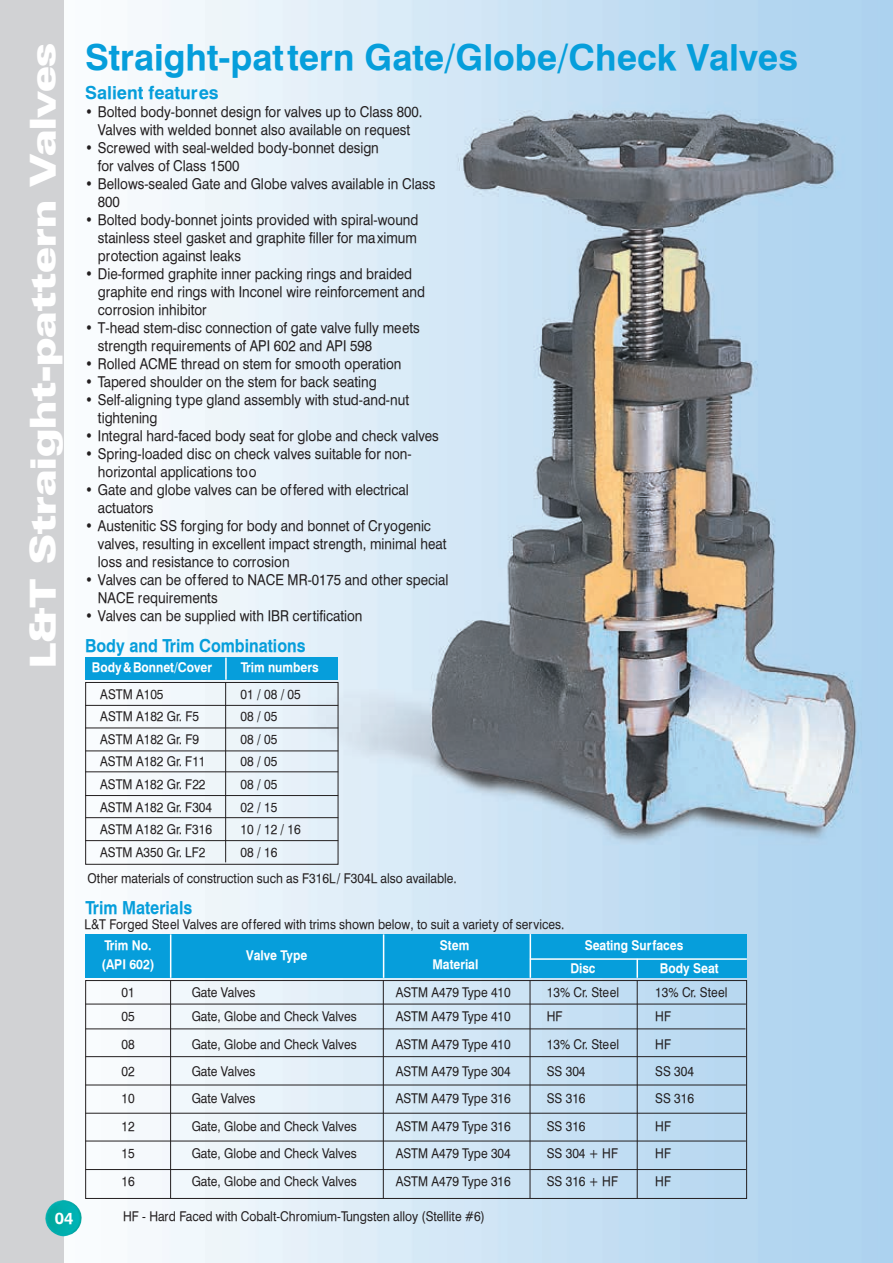
<style>
.page{position:relative;width:893px;height:1263px;background:#fff}
.page>*{position:absolute;margin:0;border:0;box-sizing:border-box;transform-origin:0 0}
.t1{font:700 36px "Halvett";color:#069edb}
.t2{font:900 expanded 36px "Zurich BT";color:#fff}
.t3{font:700 18px "Halvett";color:#069edb;scale:.9 1}
.t4{font:700 18px "Halvett";color:#069edb}
.t5{font:700 16.5px "Halvett";color:#fff}
.t6{font:15px/18px "Halvett";color:#231f20;scale:.9 1}
.t7{font:13.5px "Halvett";color:#231f20;scale:.9 1}
.t8{font:700 13.5px "Halvett";color:#fff;scale:.9 1}
</style>
<div class="page">
<img style="left:64px;top:0;width:829px;height:1263px">
<div style="left:0;top:0;width:64px;height:1263px;background:#d1d2d4"></div>
<img style="left:45px;top:1200px;width:39px;height:36px">
<div style="left:85px;top:658px;width:253px;height:22px;background:#069edb"></div>
<hr style="left:85px;top:705px;width:253px;height:1px;background:#231f20">
<hr style="left:85px;top:727px;width:253px;height:1px;background:#231f20">
<hr style="left:85px;top:771px;width:253px;height:1px;background:#231f20">
<hr style="left:85px;top:795px;width:253px;height:1px;background:#231f20">
<hr style="left:85px;top:840px;width:253px;height:1px;background:#231f20">
<div style="left:85px;top:682px;width:253px;height:182px;border:1px solid #231f20"></div>
<hr style="left:225px;top:658px;width:2px;height:22px;background:#fff">
<hr style="left:225px;top:682px;width:1px;height:180px;background:#231f20">
<hr style="left:85px;top:751px;width:253px;height:1px;background:#231f20">
<hr style="left:85px;top:817px;width:253px;height:1px;background:#231f20">
<div style="left:85px;top:934px;width:662px;height:44px;background:#069edb"></div>
<div style="left:85px;top:980px;width:662px;height:218px;border:1px solid #231f20"></div>
<hr style="left:530px;top:958px;width:217px;height:2px;background:#fff">
<hr style="left:530px;top:934px;width:1px;height:44px;background:#fff">
<hr style="left:383px;top:934px;width:1px;height:44px;background:#fff">
<hr style="left:170px;top:934px;width:1px;height:44px;background:#fff">
<hr style="left:170px;top:980px;width:1px;height:218px;background:#231f20">
<hr style="left:383px;top:980px;width:1px;height:218px;background:#231f20">
<hr style="left:530px;top:980px;width:1px;height:218px;background:#231f20">
<hr style="left:85px;top:1004px;width:661px;height:1px;background:#231f20">
<hr style="left:85px;top:1029px;width:660px;height:1px;background:#231f20">
<svg style="left:636px;top:959px;width:2px;height:19px"></svg>
<hr style="left:637px;top:981px;width:1px;height:217px;background:#231f20">
<hr style="left:85px;top:1056px;width:661px;height:1px;background:#231f20">
<hr style="left:85px;top:1085px;width:661px;height:1px;background:#231f20">
<hr style="left:85px;top:1113px;width:661px;height:1px;background:#231f20">
<hr style="left:85px;top:1141px;width:661px;height:1px;background:#231f20">
<hr style="left:85px;top:1169px;width:661px;height:1px;background:#231f20">
<h1 class="t2" style="left:22px;top:668px;width:627px;rotate:-90deg">L&amp;T Straight-pattern Valves</h1>
<p class="t5" style="left:55px;top:1208px;width:20px">04</p>
<h1 class="t1" style="left:85px;top:35px;width:714px">Straight-pattern G ate/Globe/Check Valves</h1>
<p class="t4" style="left:85px;top:81px;width:135px">Salient features</p>
<p class="t6" style="left:85px;top:103px;width:376px;text-align:center">• Bolted body-bonnet design for valves up to Class 800.<br>Valves with welded bonnet also available on request</p>
<p class="t6" style="left:98px;top:139px;width:314px;text-indent:-13px">• Screwed with seal-welded body-bonnet design for valves of Class 1500</p>
<p class="t6" style="left:98px;top:175px;width:376px;text-indent:-13px">• Bellows-sealed Gate and Globe valves available in Class<br>800</p>
<p class="t6" style="left:98px;top:211px;width:358px;text-align:justify;text-indent:-13px">• Bolted body-bonnet joints provided with spiral-wound stainless steel gasket and graphite filler for maximum protection against leaks</p>
<p class="t6" style="left:98px;top:265px;width:365px;text-indent:-13px">• Die-formed graphite inner packing rings and braided graphite end rings with Inconel wire reinforcement and corrosion inhibitor</p>
<p class="t6" style="left:98px;top:319px;width:359px;text-indent:-13px">• T-head stem-disc connection of gate valve fully meets strength requirements of API 602 and API 598</p>
<p class="t6" style="left:85px;top:355px;width:353px">• Rolled ACME thread on stem for smooth operation</p>
<p class="t6" style="left:85px;top:373px;width:325px">• Tapered shoulder on the stem for back seating</p>
<p class="t6" style="left:98px;top:391px;width:347px;text-indent:-13px">• Self-aligning type gland assembly with stud-and-nut tightening</p>
<p class="t6" style="left:85px;top:427px;width:394px">• Integral hard-faced body seat for globe and check valves</p>
<p class="t6" style="left:98px;top:445px;width:350px;text-indent:-13px">• Spring-loaded disc on check valves suitable for non&shy;horizontal applications too</p>
<p class="t6" style="left:98px;top:481px;width:347px;text-indent:-13px">• Gate and globe valves can be offered with electrical actuators</p>
<p class="t6" style="left:98px;top:517px;width:389px;text-indent:-13px">• Austenitic SS forging for body and bonnet of Cryogenic valves, resulting in excellent impact strength, minimal heat loss and resistance to corrosion</p>
<p class="t6" style="left:98px;top:571px;width:391px;text-indent:-13px">• Valves can be offered to NACE MR-0175 and other special<br>NACE requirements</p>
<p class="t6" style="left:85px;top:607px;width:310px">• Valves can be supplied with IBR certification</p>
<p class="t3" style="left:85px;top:634px;width:246px">Body and Trim Combinations</p>
<p class="t8" style="left:92px;top:659px;width:135px">Body&amp;Bonnet/Cover</p>
<p class="t8" style="left:241px;top:659px;width:88px">Trim numbers</p>
<p class="t7" style="left:85px;top:686px;width:88px">ASTM A105</p>
<p class="t7" style="left:241px;top:686px;width:68px">01 / 08 / 05</p>
<p class="t7" style="left:100px;top:709px;width:111px">ASTM A182 Gr. F5</p>
<p class="t7" style="left:241px;top:709px;width:42px">08 / 05</p>
<p class="t7" style="left:100px;top:731px;width:111px">ASTM A182 Gr. F9</p>
<p class="t7" style="left:241px;top:731px;width:42px">08 / 05</p>
<p class="t7" style="left:100px;top:754px;width:119px">ASTM A182 Gr. F11</p>
<p class="t7" style="left:241px;top:754px;width:42px">08 / 05</p>
<p class="t7" style="left:100px;top:776px;width:119px">ASTM A182 Gr. F22</p>
<p class="t7" style="left:241px;top:776px;width:42px">08 / 05</p>
<p class="t7" style="left:100px;top:799px;width:126px">ASTM A182 Gr. F304</p>
<p class="t7" style="left:241px;top:799px;width:42px">02 / 15</p>
<p class="t7" style="left:100px;top:821px;width:126px">ASTM A182 Gr. F316</p>
<p class="t7" style="left:241px;top:821px;width:68px">10 / 12 / 16</p>
<p class="t7" style="left:100px;top:844px;width:118px">ASTM A350 Gr. LF2</p>
<p class="t7" style="left:241px;top:844px;width:42px">08 / 16</p>
<p class="t7" style="left:88px;top:870px;width:412px">Other materials of construction such as F316L/ F304L also available.</p>
<p class="t3" style="left:85px;top:897px;width:120px">Trim Materials</p>
<p class="t8" style="left:104px;top:936px;width:54px">Trim No.</p>
<p class="t7" style="left:85px;top:916px;width:535px">L&amp;T Forged Steel Valves are offered with trims shown below, to suit a variety of services.</p>
<p class="t8" style="left:440px;top:936px;width:34px">Stem</p>
<p class="t8" style="left:585px;top:936px;width:111px">Seating Surfaces</p>
<p class="t8" style="left:246px;top:947px;width:69px">Valve Type</p>
<p class="t8" style="left:102px;top:956px;width:60px">(API 602)</p>
<p class="t8" style="left:432px;top:956px;width:53px">Material</p>
<p class="t8" style="left:570px;top:960px;width:30px">Disc</p>
<p class="t8" style="left:660px;top:960px;width:67px">Body Seat</p>
<p class="t7" style="left:121px;top:985px;width:16px">01</p>
<p class="t7" style="left:192px;top:985px;width:72px">Gate Valves</p>
<p class="t7" style="left:396px;top:985px;width:129px">ASTM A479 Type 410</p>
<p class="t7" style="left:547px;top:985px;width:82px">13% Cr. Steel</p>
<p class="t7" style="left:655px;top:985px;width:82px">13% Cr. Steel</p>
<p class="t7" style="left:121px;top:1009px;width:16px">05</p>
<p class="t7" style="left:192px;top:1009px;width:185px">Gate, Globe and Check Valves</p>
<p class="t7" style="left:396px;top:1009px;width:129px">ASTM A479 Type 410</p>
<p class="t7" style="left:547px;top:1009px;width:19px">HF</p>
<p class="t7" style="left:655px;top:1009px;width:19px">HF</p>
<p class="t7" style="left:121px;top:1036px;width:16px">08</p>
<p class="t7" style="left:192px;top:1036px;width:185px">Gate, Globe and Check Valves</p>
<p class="t7" style="left:396px;top:1036px;width:129px">ASTM A479 Type 410</p>
<p class="t7" style="left:547px;top:1036px;width:82px">13% Cr. Steel</p>
<p class="t7" style="left:655px;top:1036px;width:19px">HF</p>
<p class="t7" style="left:121px;top:1063px;width:16px">02</p>
<p class="t7" style="left:192px;top:1063px;width:72px">Gate Valves</p>
<p class="t7" style="left:396px;top:1063px;width:129px">ASTM A479 Type 304</p>
<p class="t7" style="left:547px;top:1063px;width:45px">SS 304</p>
<p class="t7" style="left:655px;top:1063px;width:45px">SS 304</p>
<p class="t7" style="left:121px;top:1091px;width:16px">10</p>
<p class="t7" style="left:192px;top:1091px;width:72px">Gate Valves</p>
<p class="t7" style="left:396px;top:1091px;width:129px">ASTM A479 Type 316</p>
<p class="t7" style="left:547px;top:1091px;width:45px">SS 316</p>
<p class="t7" style="left:655px;top:1091px;width:45px">SS 316</p>
<p class="t7" style="left:121px;top:1118px;width:16px">12</p>
<p class="t7" style="left:192px;top:1118px;width:185px">Gate, Globe and Check Valves</p>
<p class="t7" style="left:396px;top:1118px;width:129px">ASTM A479 Type 316</p>
<p class="t7" style="left:547px;top:1118px;width:45px">SS 316</p>
<p class="t7" style="left:655px;top:1118px;width:19px">HF</p>
<p class="t7" style="left:121px;top:1145px;width:16px">15</p>
<p class="t7" style="left:192px;top:1145px;width:185px">Gate, Globe and Check Valves</p>
<p class="t7" style="left:396px;top:1145px;width:129px">ASTM A479 Type 304</p>
<p class="t7" style="left:547px;top:1145px;width:81px">SS 304 + HF</p>
<p class="t7" style="left:655px;top:1145px;width:19px">HF</p>
<p class="t7" style="left:121px;top:1173px;width:16px">16</p>
<p class="t7" style="left:192px;top:1173px;width:185px">Gate, Globe and Check Valves</p>
<p class="t7" style="left:396px;top:1173px;width:129px">ASTM A479 Type 316</p>
<p class="t7" style="left:547px;top:1173px;width:81px">SS 316 + HF</p>
<p class="t7" style="left:655px;top:1173px;width:19px">HF</p>
<p class="t7" style="left:123px;top:1208px;width:403px">HF - Hard Faced with Cobalt-Chromium-Tungsten alloy (Stellite #6)</p>
</div>
